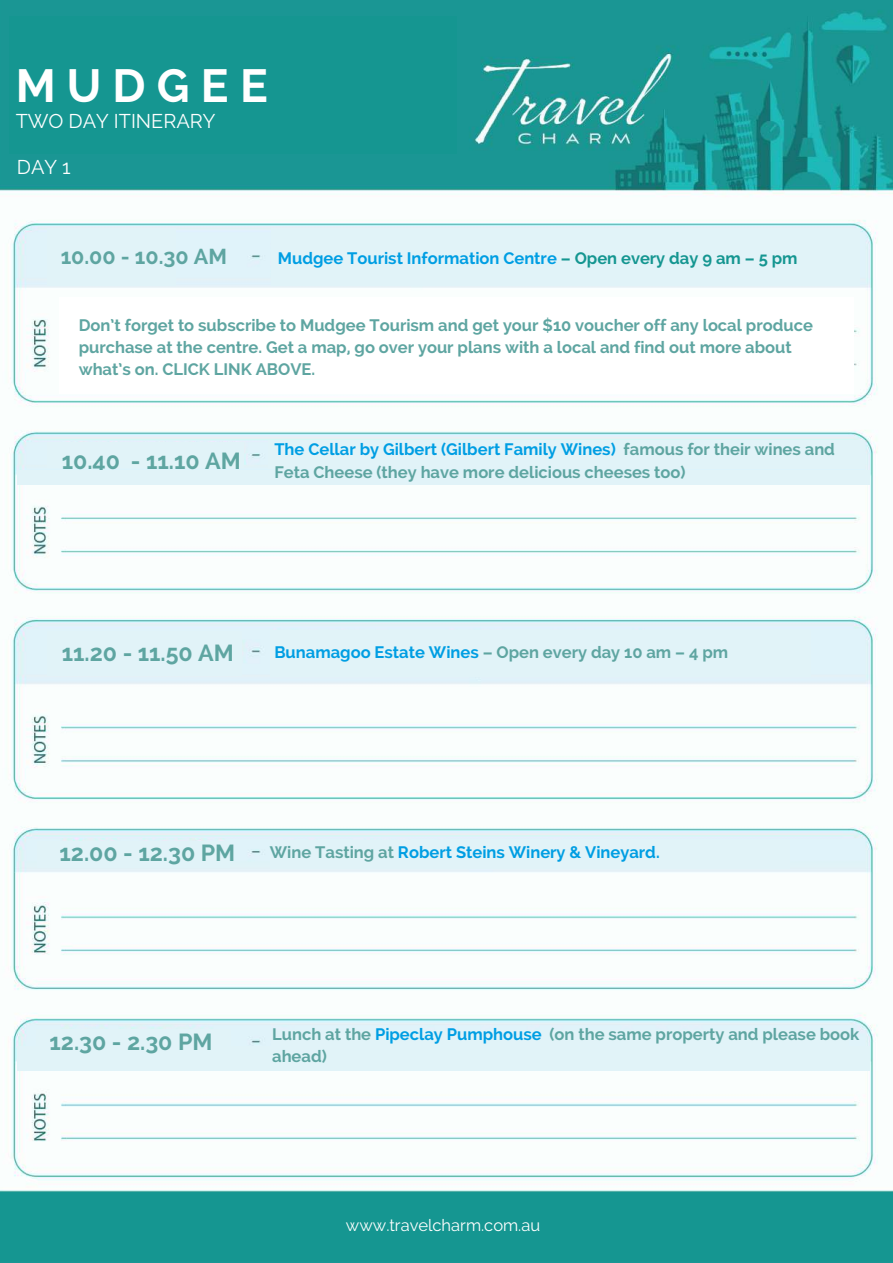
<style>
.page{position:relative;width:893px;height:1263px;background:#fff}
.page>*{position:absolute;margin:0;border:0;box-sizing:border-box;transform-origin:0 0}
.t1{font:700 46.35px "Raleway";letter-spacing:.24em;color:#fff}
.t2{font:700 23.1px "Raleway";color:#5ea5a1}
.t3{font:700 21.45px "Raleway";color:#5ea5a1}
.t4{font:19.8px "Raleway";color:#fff}
.t5{font:700 16.5px/22.5px "Raleway";color:#5ea5a1}
.t6{font:700 16.5px "Raleway";color:#009ee3}
.t7{font:16.5px "Raleway";color:#fff}
.s1{color:#159691}
.s2{color:#009ee3}
.s3{color:#5ea5a1}
</style>
<div class="page">
<img style="left:0;top:0;width:892px;height:1262px">
<div style="left:9px;top:17px;width:447px;height:137px;background:#159691"></div>
<div style="left:0;top:1191px;width:892px;height:70px;background:#159691"></div>
<div style="left:271px;top:228px;width:588px;height:58px;background:#e1f3f8"></div>
<div style="left:47px;top:228px;width:128px;height:58px;background:#e1f3f8"></div>
<div style="left:47px;top:442px;width:197px;height:26px;background:#e1f3f8"></div>
<div style="left:268px;top:441px;width:596px;height:28px;background:#e1f3f8"></div>
<div style="left:47px;top:631px;width:195px;height:45px;background:#e1f3f8"></div>
<div style="left:17px;top:470px;width:852px;height:14px;background:#e1f3f8"></div>
<div style="left:270px;top:631px;width:540px;height:46px;background:#e1f3f8"></div>
<div style="left:37px;top:841px;width:192px;height:27px;background:#e1f3f8"></div>
<div style="left:270px;top:841px;width:519px;height:28px;background:#e1f3f8"></div>
<div style="left:17px;top:1046px;width:852px;height:25px;background:#e1f3f8"></div>
<div style="left:271px;top:1030px;width:578px;height:24px;background:#e1f3f8"></div>
<div style="left:36px;top:1030px;width:194px;height:30px;background:#e1f3f8"></div>
<div style="left:60px;top:297px;width:793px;height:96px;background:#fff"></div>
<h1 class="t1" style="left:16px;top:60px;width:254px">MUDGEE</h1>
<p class="t4" style="left:16px;top:110px;width:201px">TWO DAY ITINERARY</p>
<p class="t4" style="left:17px;top:156px;width:55px">DAY 1</p>
<h3 class="t3" style="left:61px;top:245px;width:168px">10.00 - 10.30 AM</h3>
<p class="t6" style="left:278px;top:249px;width:521px">Mudgee Tourist Information Centre <span class="s1">– Open every day 9 am – 5 pm</span></p>
<p class="t5" style="left:79px;top:314px;width:735px">Don’t forget to subscribe to Mudgee Tourism and get your $10 voucher off any local produce purchase at the centre. Get a map, go over your plans with a local and find out more about what’s on. CLICK LINK ABOVE.</p>
<h2 class="t2" style="left:62px;top:448px;width:180px">10.40 - 11.10 AM</h2>
<p class="t5" style="left:274px;top:438px;width:562px"><span class="s2">The Cellar by Gilbert (Gilbert Family Wines)</span> famous for their wines and<br>Feta Cheese (they have more delicious cheeses too)</p>
<h2 class="t2" style="left:62px;top:640px;width:174px">11.20 - 11.50 AM</h2>
<p class="t5" style="left:274px;top:641px;width:455px"><span class="s2">Bunamagoo Estate Wines</span> – Open every day 10 am – 4 pm</p>
<h2 class="t2" style="left:60px;top:840px;width:177px">12.00 - 12.30 PM</h2>
<p class="t6" style="left:270px;top:843px;width:391px"><span class="s3">Wine Tasting at</span> Robert Steins Winery &amp; Vineyard.</p>
<h2 class="t2" style="left:49px;top:1029px;width:164px">12.30 - 2.30 PM</h2>
<p class="t5" style="left:272px;top:1023px;width:588px">Lunch at the <span class="s2">Pipeclay Pumphouse</span> (on the same property and please book ahead)</p>
<p class="t7" style="left:346px;top:1216px;width:196px">www.travelcharm.com.au</p>
</div>
